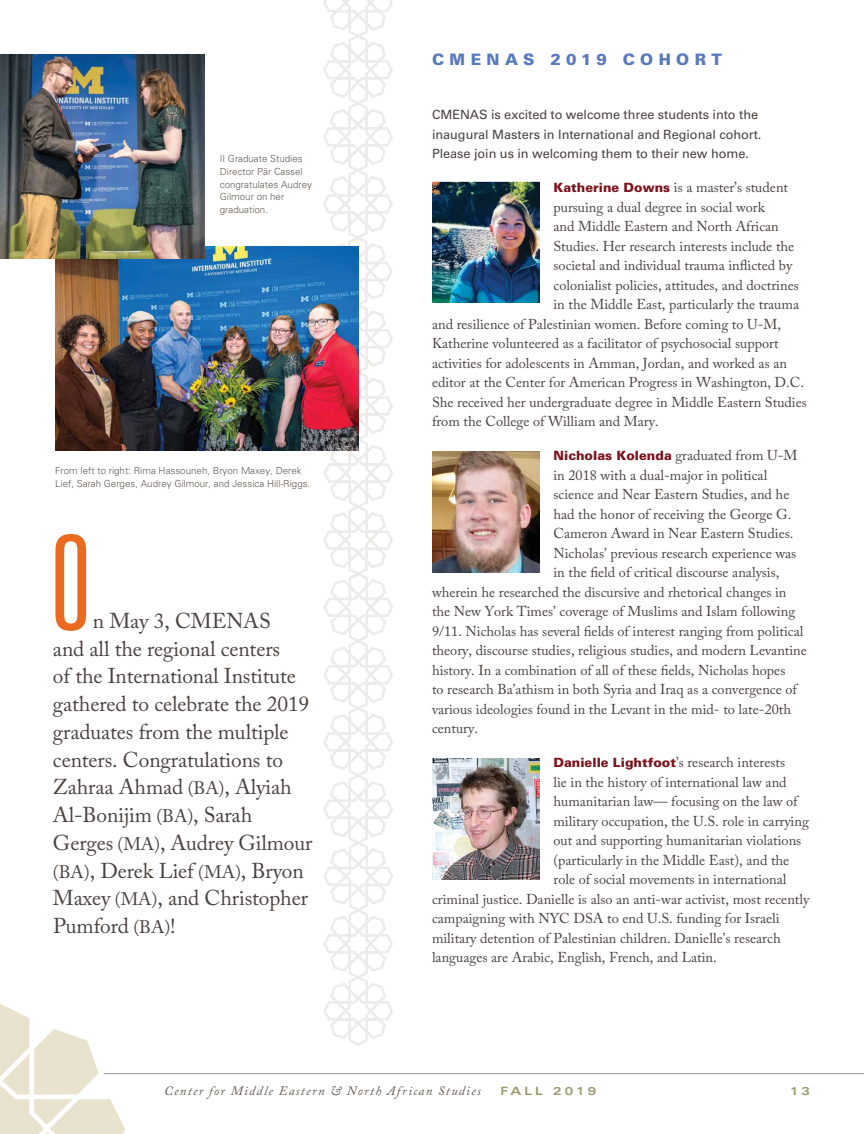
<style>
.page{position:relative;width:864px;height:1134px;background:#fff}
.page>*{position:absolute;margin:0;border:0;box-sizing:border-box;transform-origin:0 0}
.t1{font:300 ultra-condensed 132px "Univers LT Std";color:#ea6a20}
.t2{font:21.3px/27.8px "Adobe Caslon Pro";letter-spacing:-.005em;color:#4a423f}
.t3{font:900 15.75px "Univers LT Std";letter-spacing:.34em;color:#587abc}
.t4{font:14.25px "Adobe Caslon Pro";color:#4a423f}
.t5{font:italic 12.9px "Adobe Caslon Pro";letter-spacing:.105em;color:#655b52}
.t6{font:12.75px/19.5px "Univers LT Std";letter-spacing:-.005em;color:#4a423f}
.t7{font:700 expanded 11.4px "Univers LT Std";letter-spacing:.27em;color:#9b9a6d}
.t8{font:300 9.75px/12.8px "Univers LT Std";color:#655b52}
.s1{font-size:18px}
.s2{font-family:"Univers LT Std";font-weight:900;font-size:12.75px;color:#7a131c}
</style>
<div class="page">
<hr style="left:0;top:1073px;width:864px;height:1px;background:#989c97">
<svg style="left:0;top:1004px;width:133px;height:130px"></svg>
<svg style="left:321px;top:0;width:72px;height:1046px"></svg>
<img style="left:55px;top:247px;width:303px;height:203px">
<img style="left:0;top:54px;width:204px;height:204px">
<img style="left:432px;top:181px;width:108px;height:122px">
<img style="left:432px;top:451px;width:108px;height:121px">
<img style="left:432px;top:758px;width:108px;height:122px">
<p class="t8" style="left:220px;top:152px;width:94px">II Graduate Studies<br>Director Pär Cassel congratulates Audrey<br>Gilmour on her graduation.</p>
<p class="t8" style="left:55px;top:464px;width:257px">From left to right: Rima Hassouneh, Bryon Maxey, Derek<br>Lief, Sarah Gerges, Audrey Gilmour, and Jessica Hill-Riggs.</p>
<h1 class="t1" style="left:49px;top:515px;width:46px">O</h1>
<p class="t2" style="left:53px;top:607px;width:261px;text-indent:40px">n May 3, CMENAS<br>and all the regional centers<br>of the International Institute gathered to celebrate the 2019 graduates from the multiple centers. Congratulations to<br>Zahraa Ahmad <span class="s1">(BA)</span>, Alyiah<br>Al-Bonijim <span class="s1">(BA)</span>, Sarah<br>Gerges <span class="s1">(MA)</span>, Audrey Gilmour <span class="s1">(BA)</span>, Derek Lief <span class="s1">(MA)</span>, Bryon<br>Maxey <span class="s1">(MA)</span>, and Christopher<br>Pumford <span class="s1">(BA)</span>!</p>
<p class="t3" style="left:432px;top:50px;width:292px">CMENAS 2019 COHORT</p>
<p class="t6" style="left:432px;top:105px;width:331px">CMENAS is excited to welcome three students into the inaugural Masters in International and Regional cohort.<br>Please join us in welcoming them to their new home.</p>
<p class="t4" style="left:553px;top:179px;width:236px"><span class="s2">Katherine Downs</span> is a master’s student</p>
<p class="t4" style="left:554px;top:198px;width:213px">pursuing a dual degree in social work</p>
<p class="t4" style="left:554px;top:218px;width:227px">and Middle Eastern and North African</p>
<p class="t4" style="left:554px;top:237px;width:242px">Studies. Her research interests include the</p>
<p class="t4" style="left:554px;top:257px;width:240px">societal and individual trauma inflicted by</p>
<p class="t4" style="left:554px;top:276px;width:247px">colonialist policies, attitudes, and doctrines</p>
<p class="t4" style="left:554px;top:296px;width:247px">in the Middle East, particularly the trauma</p>
<p class="t4" style="left:432px;top:315px;width:351px">and resilience of Palestinian women. Before coming to U-M,</p>
<p class="t4" style="left:432px;top:335px;width:348px">Katherine volunteered as a facilitator of psychosocial support</p>
<p class="t4" style="left:432px;top:354px;width:357px">activities for adolescents in Amman, Jordan, and worked as an</p>
<p class="t4" style="left:432px;top:374px;width:374px">editor at the Center for American Progress in Washington, D.C.</p>
<p class="t4" style="left:432px;top:393px;width:376px">She received her undergraduate degree in Middle Eastern Studies</p>
<p class="t4" style="left:432px;top:413px;width:228px">from the College of William and Mary.</p>
<p class="t4" style="left:554px;top:447px;width:245px"><span class="s2">Nicholas Kolenda</span> graduated from U-M</p>
<p class="t4" style="left:554px;top:467px;width:215px">in 2018 with a dual-major in political</p>
<p class="t4" style="left:554px;top:486px;width:237px">science and Near Eastern Studies, and he</p>
<p class="t4" style="left:554px;top:506px;width:240px">had the honor of receiving the George G.</p>
<p class="t4" style="left:554px;top:525px;width:241px">Cameron Award in Near Eastern Studies.</p>
<p class="t4" style="left:554px;top:544px;width:244px">Nicholas’ previous research experience was</p>
<p class="t4" style="left:554px;top:564px;width:227px">in the field of critical discourse analysis,</p>
<p class="t4" style="left:432px;top:583px;width:356px">wherein he researched the discursive and rhetorical changes in</p>
<p class="t4" style="left:432px;top:603px;width:365px">the New York Times’ coverage of Muslims and Islam following</p>
<p class="t4" style="left:432px;top:622px;width:373px">9/11. Nicholas has several fields of interest ranging from political</p>
<p class="t4" style="left:432px;top:642px;width:376px">theory, discourse studies, religious studies, and modern Levantine</p>
<p class="t4" style="left:432px;top:661px;width:355px">history. In a combination of all of these fields, Nicholas hopes</p>
<p class="t4" style="left:432px;top:681px;width:366px">to research Ba’athism in both Syria and Iraq as a convergence of</p>
<p class="t4" style="left:432px;top:700px;width:361px">various ideologies found in the Levant in the mid- to late-20th</p>
<p class="t4" style="left:432px;top:720px;width:47px">century.</p>
<p class="t4" style="left:554px;top:754px;width:233px"><span class="s2">Danielle Lightfoot</span>’s research interests</p>
<p class="t4" style="left:554px;top:774px;width:235px">lie in the history of international law and</p>
<p class="t4" style="left:554px;top:793px;width:246px">humanitarian law— focusing on the law of</p>
<p class="t4" style="left:554px;top:813px;width:257px">military occupation, the U.S. role in carrying</p>
<p class="t4" style="left:554px;top:832px;width:249px">out and supporting humanitarian violations</p>
<p class="t4" style="left:554px;top:852px;width:237px">(particularly in the Middle East), and the</p>
<p class="t4" style="left:554px;top:871px;width:235px">role of social movements in international</p>
<p class="t4" style="left:432px;top:891px;width:379px">criminal justice. Danielle is also an anti-war activist, most recently</p>
<p class="t4" style="left:432px;top:910px;width:349px">campaigning with NYC DSA to end U.S. funding for Israeli</p>
<p class="t4" style="left:432px;top:930px;width:350px">military detention of Palestinian children. Danielle’s research</p>
<p class="t4" style="left:432px;top:949px;width:286px">languages are Arabic, English, French, and Latin.</p>
<p class="t5" style="left:164px;top:1083px;width:318px">Center for Middle Eastern &amp; North African Studies</p>
<p class="t7" style="left:500px;top:1085px;width:97px">FALL 2019</p>
<p class="t7" style="left:790px;top:1085px;width:21px">1 3</p>
</div>
